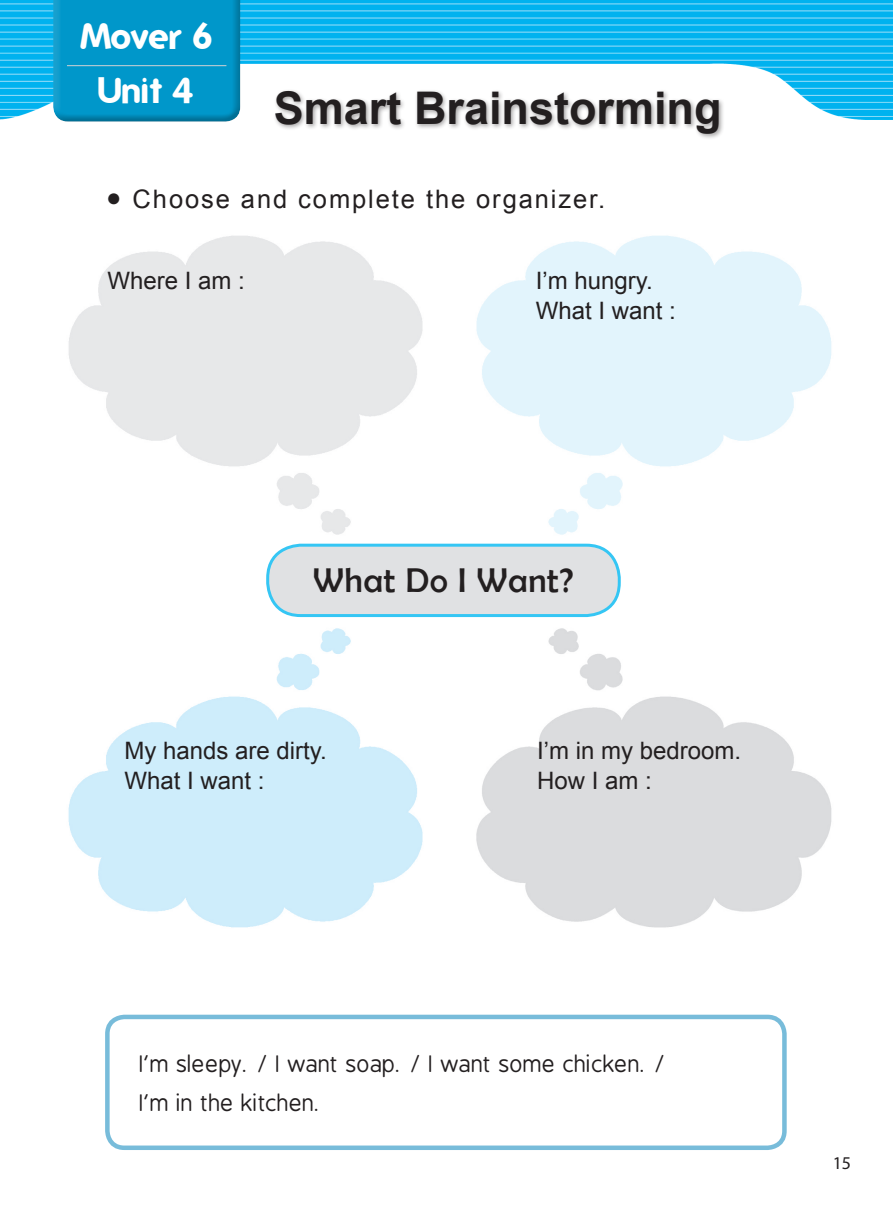
<style>
.page{position:relative;width:893px;height:1212px;background:#fff}
.page>*{position:absolute;margin:0;border:0;box-sizing:border-box;transform-origin:0 0}
.t1{font:700 45px "Arial";color:#231f20}
.t2{font:700 36px "Folks";letter-spacing:-.015em;color:#fff}
.Book_1{font:700 35.1px "Folks";color:#fff}
.t3{font:34.5px "Berlin Sans FB";letter-spacing:.025em;color:#231f20}
.t4{font:25.5px "Arial";letter-spacing:.075em;color:#231f20}
.t5{font:24px "Arial";color:#231f20}
.t6{font:22.5px "B Preplay";color:#231f20}
.t7{font:18px "Myriad Pro";color:#231f20}
</style>
<div class="page">
<img style="left:0;top:0;width:893px;height:119px">
<div style="left:51px;top:0;width:190px;height:124px;background:#231f20;opacity:.3"></div>
<hr style="left:67px;top:65px;width:159px;height:1px;background:#d1d2d4">
<div style="left:273px;top:89px;width:452px;height:51px;background:#231f20;opacity:.4"></div>
<img style="left:68px;top:235px;width:368px;height:336px">
<img style="left:463px;top:235px;width:369px;height:330px">
<img style="left:68px;top:595px;width:368px;height:333px">
<img style="left:463px;top:590px;width:369px;height:338px">
<div style="left:105px;top:1015px;width:682px;height:135px;border:4px solid #78bcda;border-radius:17px"></div>
<div style="left:268px;top:545px;width:351px;height:70px;background:#e0e1e3;border-radius:33px"></div>
<div style="left:266px;top:544px;width:355px;height:73px;border:3px solid #35c6f4;border-radius:33px"></div>
<h2 class="t2" style="left:80px;top:15px;width:135px">Mover 6</h2>
<p class="Book_1" style="left:98px;top:70px;width:98px">Unit 4</p>
<h1 class="t1" style="left:274px;top:78px;width:449px">Smart Brainstorming</h1>
<p class="t4" style="left:106px;top:182px;width:501px">● Choose and complete the organizer.</p>
<p class="t5" style="left:107px;top:265px;width:139px">Where I am :</p>
<p class="t5" style="left:536px;top:265px;width:118px">I’m hungry.</p>
<p class="t5" style="left:536px;top:295px;width:142px">What I want :</p>
<p class="t3" style="left:313px;top:561px;width:262px">What Do I Want?</p>
<p class="t5" style="left:125px;top:735px;width:204px">My hands are dirty.</p>
<p class="t5" style="left:125px;top:765px;width:142px">What I want :</p>
<p class="t5" style="left:537px;top:735px;width:206px">I’m in my bedroom.</p>
<p class="t5" style="left:537px;top:765px;width:116px">How I am :</p>
<p class="t6" style="left:140px;top:1052px;width:528px">I’m sleepy. / I want soap. / I want some chicken. /</p>
<p class="t6" style="left:140px;top:1091px;width:181px">I’m in the kitchen.</p>
<p class="t7" style="left:833px;top:1152px;width:20px">15</p>
</div>
